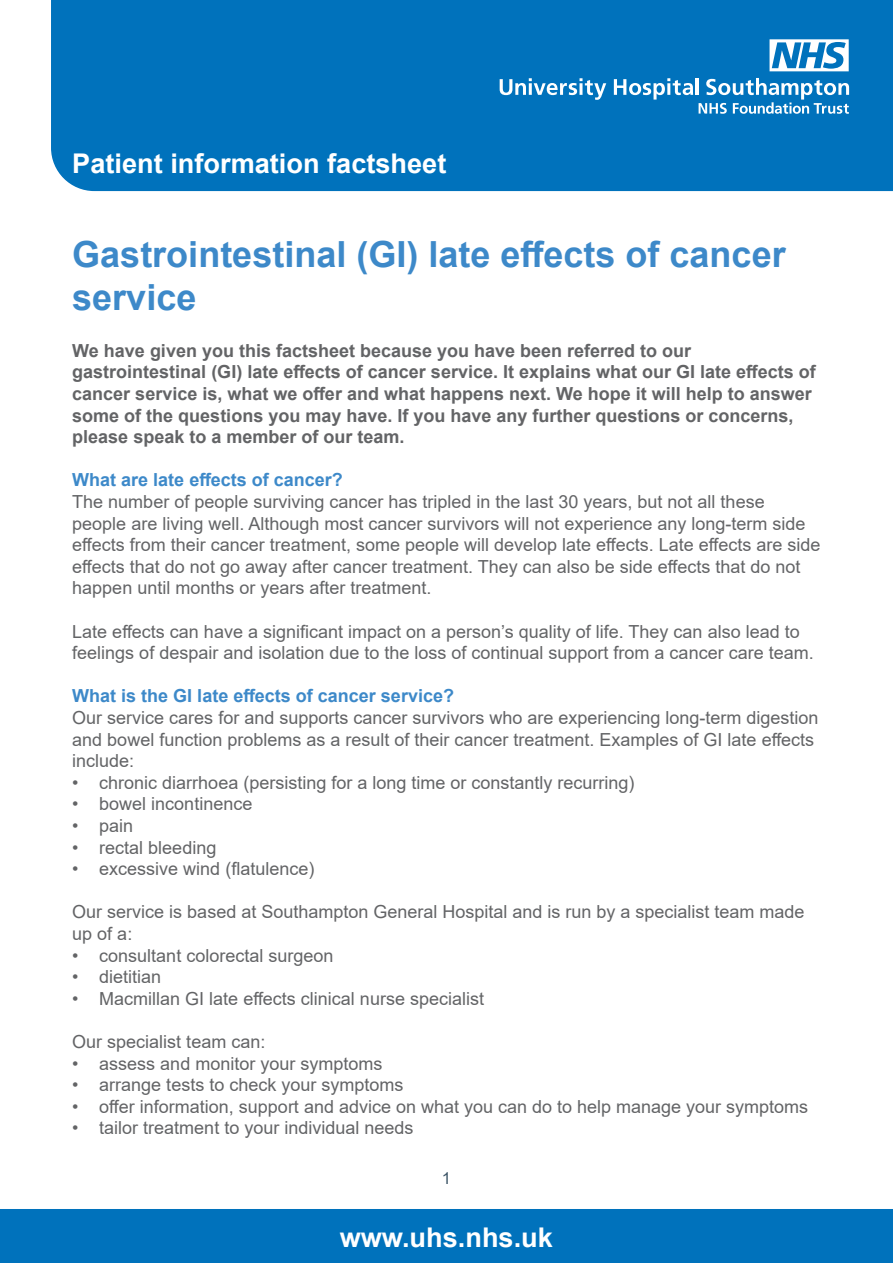
<style>
.page{position:relative;width:893px;height:1263px;background:#fff}
.page>*{position:absolute;margin:0;border:0;box-sizing:border-box;transform-origin:0 0}
.t1{font:700 36px/43.2px "Arial";color:#3d89c9}
.t2{font:700 27.15px "Arial";color:#fff}
.t3{font:18px/21.6px "Arial";color:#636466}
.t4{font:700 18px/21.6px "Arial";color:#636466}
.t5{font:700 18px "Arial";color:#3d89c9}
.t6{font:16.5px "Arial";color:#3d5567}
</style>
<div class="page">
<div style="left:51px;top:0;width:842px;height:192px;background:#0072bc"></div>
<div style="left:0;top:1209px;width:893px;height:54px;background:#0072bc"></div>
<svg style="left:500px;top:78px;width:106px;height:22px"></svg>
<svg style="left:614px;top:78px;width:79px;height:22px"></svg>
<hr style="left:696px;top:78px;width:3px;height:17px;background:#fff">
<svg style="left:699px;top:78px;width:150px;height:36px"></svg>
<svg style="left:769px;top:39px;width:80px;height:32px"></svg>
<h2 class="t2" style="left:72px;top:144px;width:376px">Patient information factsheet</h2>
<h1 class="t1" style="left:72px;top:233px;width:715px">Gastrointestinal (GI) late effects of cancer service</h1>
<p class="t4" style="left:72px;top:340px;width:745px">We have given you this factsheet because you have been referred to our gastrointestinal (GI) late effects of cancer service. It explains what our GI late effects of cancer service is, what we offer and what happens next. We hope it will help to answer some of the questions you may have. If you have any further questions or concerns, please speak to a member of our team.</p>
<p class="t5" style="left:72px;top:467px;width:272px">What are late effects of cancer?</p>
<p class="t3" style="left:72px;top:491px;width:750px">The number of people surviving cancer has tripled in the last 30 years, but not all these people are living well. Although most cancer survivors will not experience any long-term side effects from their cancer treatment, some people will develop late effects. Late effects are side effects that do not go away after cancer treatment. They can also be side effects that do not happen until months or years after treatment.</p>
<p class="t3" style="left:72px;top:620px;width:743px">Late effects can have a significant impact on a person’s quality of life. They can also lead to feelings of despair and isolation due to the loss of continual support from a cancer care team.</p>
<p class="t5" style="left:72px;top:683px;width:383px">What is the GI late effects of cancer service?</p>
<p class="t3" style="left:72px;top:707px;width:748px">Our service cares for and supports cancer survivors who are experiencing long-term digestion and bowel function problems as a result of their cancer treatment. Examples of GI late effects include:</p>
<p class="t3" style="left:72px;top:772px;width:564px">• chronic diarrhoea (persisting for a long time or constantly recurring)</p>
<p class="t3" style="left:72px;top:793px;width:182px">• bowel incontinence</p>
<p class="t3" style="left:72px;top:815px;width:63px">• pain</p>
<p class="t3" style="left:72px;top:836px;width:146px">• rectal bleeding</p>
<p class="t3" style="left:72px;top:858px;width:244px">• excessive wind (flatulence)</p>
<p class="t3" style="left:72px;top:901px;width:734px">Our service is based at Southampton General Hospital and is run by a specialist team made up of a:</p>
<p class="t3" style="left:72px;top:944px;width:263px">• consultant colorectal surgeon</p>
<p class="t3" style="left:72px;top:966px;width:91px">• dietitian</p>
<p class="t3" style="left:72px;top:988px;width:413px">• Macmillan GI late effects clinical nurse specialist</p>
<p class="t3" style="left:72px;top:1031px;width:195px">Our specialist team can:</p>
<p class="t3" style="left:72px;top:1052px;width:312px">• assess and monitor your symptoms</p>
<p class="t3" style="left:72px;top:1074px;width:333px">• arrange tests to check your symptoms</p>
<p class="t3" style="left:72px;top:1096px;width:737px">• offer information, support and advice on what you can do to help manage your symptoms</p>
<p class="t3" style="left:72px;top:1117px;width:343px">• tailor treatment to your individual needs</p>
<p class="t6" style="left:442px;top:1166px;width:11px">1</p>
<h2 class="t2" style="left:340px;top:1218px;width:215px">www.uhs.nhs.uk</h2>
</div>
